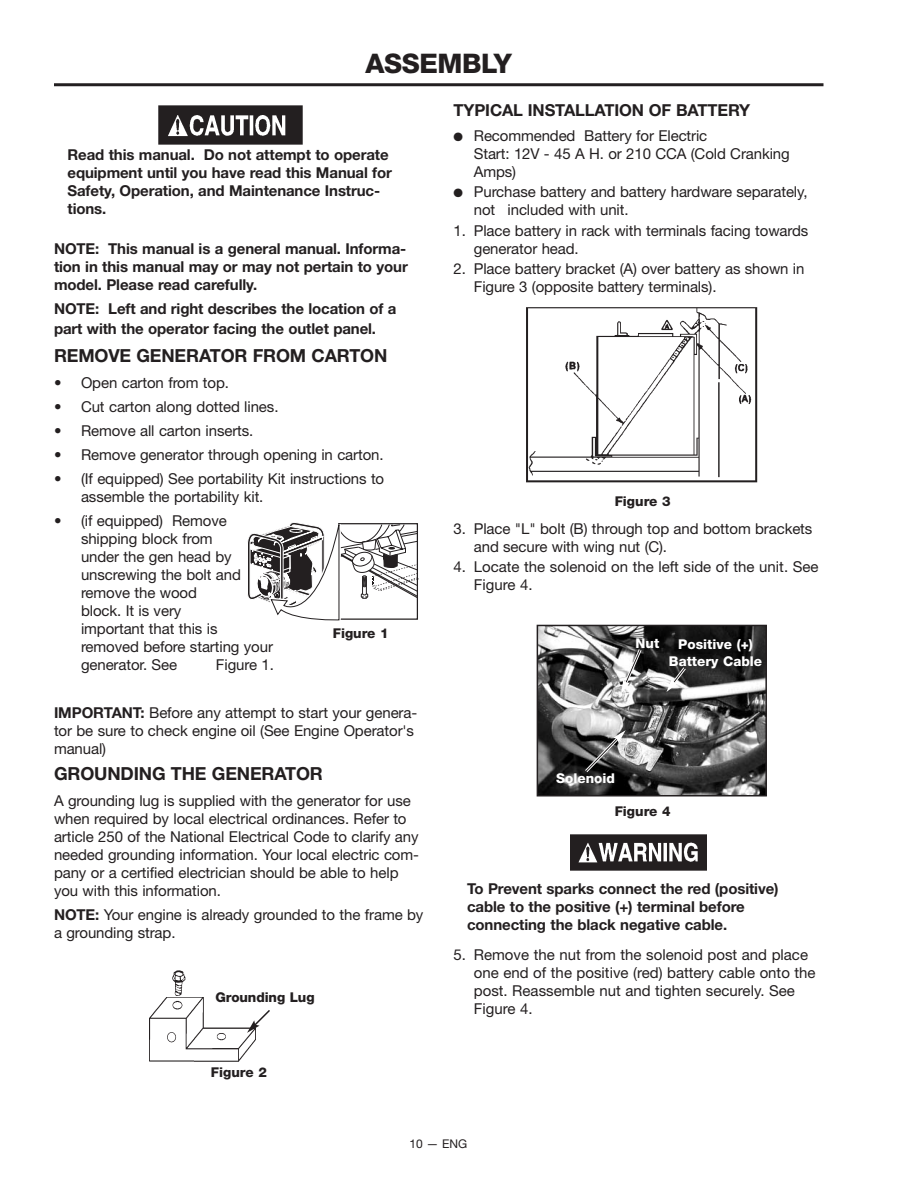
<style>
.page{position:relative;width:918px;height:1188px;background:#fff}
.page>*{position:absolute;margin:0;border:0;box-sizing:border-box;transform-origin:0 0}
.t1{font:800 27px "Helvetica Neue";letter-spacing:-.015em;color:#231f20}
.t2{font:700 18px "Helvetica Neue";letter-spacing:-.01em;color:#231f20}
.t3{font:700 16.5px "Helvetica Neue";letter-spacing:-.01em;color:#231f20}
.t4{font:15px/18px "Helvetica Neue";letter-spacing:-.005em;color:#231f20}
.t5{font:700 15px/18px "Helvetica Neue";letter-spacing:-.005em;color:#231f20}
.t6{font:800 13.5px "Helvetica Neue";color:#231f20}
.t7{font:800 13.5px/16.2px "Helvetica Neue";color:#fff;text-align:center}
.t8{font:12px "Helvetica Neue";color:#231f20}
.s1{font-weight:700}
</style>
<div class="page">
<hr style="left:54px;top:83px;width:770px;height:3px;background:#231f20">
<img style="left:159px;top:106px;width:143px;height:39px">
<img style="left:173px;top:971px;width:13px;height:25px">
<img style="left:149px;top:997px;width:106px;height:64px">
<svg style="left:247px;top:1008px;width:23px;height:25px"></svg>
<img style="left:526px;top:307px;width:232px;height:176px">
<img style="left:570px;top:835px;width:137px;height:35px">
<img style="left:540px;top:628px;width:224px;height:165px">
<div style="left:537px;top:625px;width:230px;height:171px;border:2px solid #231f20"></div>
<svg style="left:583px;top:730px;width:43px;height:44px;background:#626262"></svg>
<svg style="left:621px;top:647px;width:22px;height:47px"></svg>
<svg style="left:666px;top:665px;width:21px;height:27px"></svg>
<svg style="left:247px;top:522px;width:171px;height:99px"></svg>
<h1 class="t1" style="left:366px;top:54px;width:148px">ASSEMBLY</h1>
<p class="t5" style="left:68px;top:147px;width:326px">Read this manual. Do not attempt to operate equipment until you have read this Manual for Safety, Operation, and Maintenance Instruc&shy;tions.</p>
<p class="t5" style="left:54px;top:241px;width:355px;text-align:justify">NOTE: This manual is a general manual. Informa&shy;tion in this manual may or may not pertain to your model. Please read carefully.</p>
<p class="t5" style="left:54px;top:300px;width:344px;line-height:20.1px">NOTE: Left and right describes the location of a part with the operator facing the outlet panel.</p>
<p class="t2" style="left:54px;top:349px;width:335px">REMOVE GENERATOR FROM CARTON</p>
<p class="t4" style="left:54px;top:375px;width:177px">• Open carton from top.</p>
<p class="t4" style="left:54px;top:399px;width:226px">• Cut carton along dotted lines.</p>
<p class="t4" style="left:54px;top:423px;width:201px">• Remove all carton inserts.</p>
<p class="t4" style="left:54px;top:447px;width:331px">• Remove generator through opening in carton.</p>
<p class="t4" style="left:81px;top:471px;width:305px;text-indent:-27px">• (If equipped) See portability Kit instructions to assemble the portability kit.</p>
<p class="t4" style="left:81px;top:513px;width:194px;text-indent:-27px">• (if equipped) Remove shipping block from<br>under the gen head by unscrewing the bolt and remove the wood<br>block. It is very<br>important that this is removed before starting your generator. See</p>
<p class="t6" style="left:333px;top:628px;width:57px">Figure 1</p>
<p class="t4" style="left:216px;top:657px;width:59px">Figure 1.</p>
<p class="t4" style="left:54px;top:705px;width:365px"><span class="s1">IMPORTANT:</span> Before any attempt to start your genera&shy;tor be sure to check engine oil (See Engine Operator's manual)</p>
<p class="t2" style="left:54px;top:768px;width:270px">GROUNDING THE GENERATOR</p>
<p class="t4" style="left:54px;top:793px;width:367px">A grounding lug is supplied with the generator for use when required by local electrical ordinances. Refer to article 250 of the National Electrical Code to clarify any needed grounding information. Your local electric com&shy;pany or a certified electrician should be able to help you with this information.</p>
<p class="t4" style="left:54px;top:907px;width:371px"><span class="s1">NOTE:</span> Your engine is already grounded to the frame by a grounding strap.</p>
<p class="t6" style="left:216px;top:992px;width:101px">Grounding Lug</p>
<p class="t6" style="left:211px;top:1068px;width:57px">Figure 2</p>
<p class="t3" style="left:454px;top:105px;width:298px">TYPICAL INSTALLATION OF BATTERY</p>
<p class="t4" style="left:474px;top:128px;width:317px;text-indent:-20px">● Recommended Battery for Electric<br>Start: 12V - 45 A H. or 210 CCA (Cold Cranking<br>Amps)</p>
<p class="t4" style="left:474px;top:184px;width:335px;text-indent:-20px">● Purchase battery and battery hardware separately, not included with unit.</p>
<p class="t4" style="left:474px;top:223px;width:336px;text-indent:-20px">1. Place battery in rack with terminals facing towards generator head.</p>
<p class="t4" style="left:474px;top:261px;width:332px;text-indent:-20px">2. Place battery bracket (A) over battery as shown in<br>Figure 3 (opposite battery terminals).</p>
<p class="t6" style="left:615px;top:496px;width:57px">Figure 3</p>
<p class="t4" style="left:474px;top:521px;width:340px;text-indent:-20px">3. Place "L" bolt (B) through top and bottom brackets and secure with wing nut (C).</p>
<p class="t4" style="left:474px;top:559px;width:346px;text-indent:-20px">4. Locate the solenoid on the left side of the unit. See<br>Figure 4.</p>
<p class="t7" style="left:636px;top:636px;width:25px">Nut</p>
<p class="t7" style="left:669px;top:638px;width:95px">Positive (+)<br>Battery Cable</p>
<p class="t7" style="left:556px;top:771px;width:60px">Solenoid</p>
<p class="t6" style="left:615px;top:807px;width:57px">Figure 4</p>
<p class="t5" style="left:467px;top:881px;width:313px">To Prevent sparks connect the red (positive) cable to the positive (+) terminal before connecting the black negative cable.</p>
<p class="t4" style="left:474px;top:947px;width:343px;text-indent:-20px">5. Remove the nut from the solenoid post and place one end of the positive (red) battery cable onto the post. Reassemble nut and tighten securely. See Figure 4.</p>
<p class="t8" style="left:409px;top:1139px;width:59px">10 — ENG</p>
</div>
